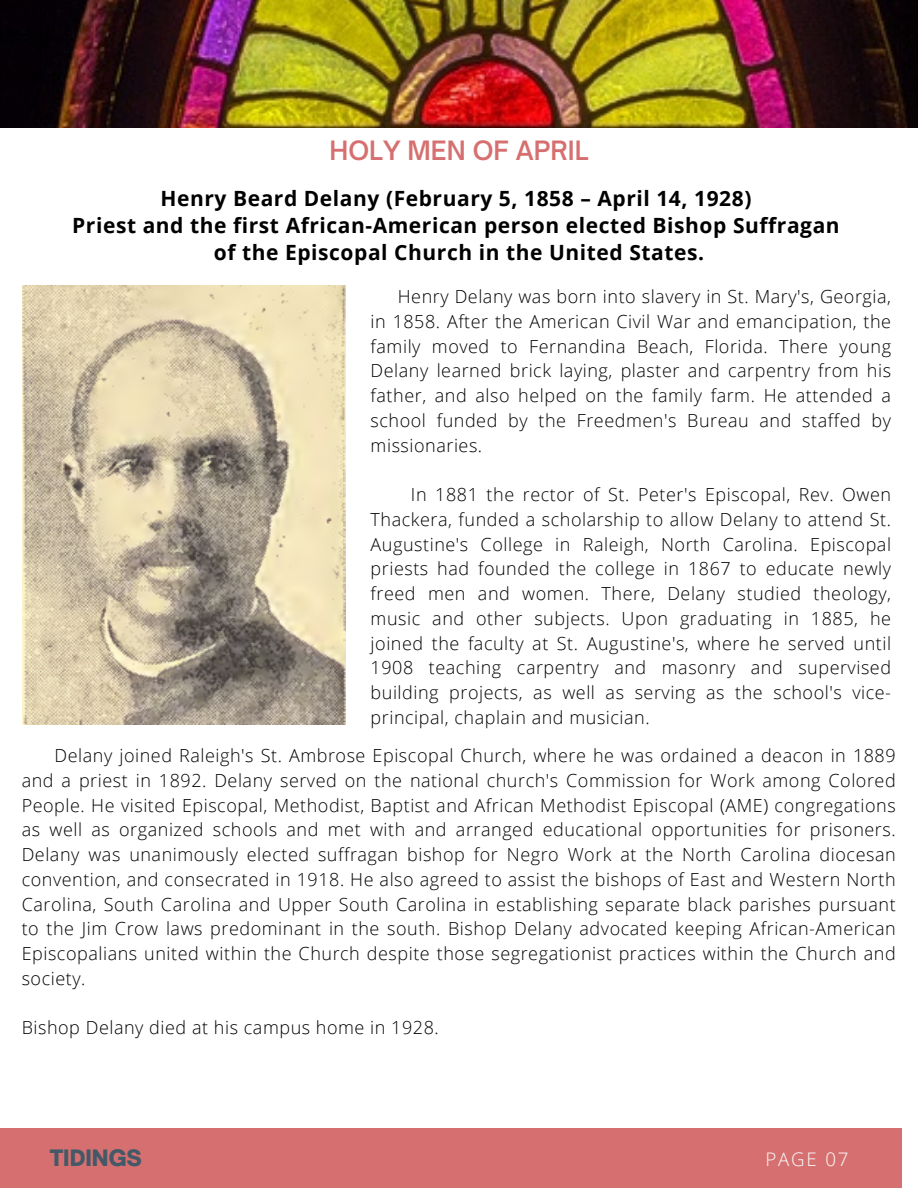
<style>
.page{position:relative;width:918px;height:1188px;background:#fff}
.page>*{position:absolute;margin:0;border:0;box-sizing:border-box;transform-origin:0 0}
.t1{font:600 25.5px "Open Sauce One";color:#d67070}
.t2{font:900 21.6px "Open Sauce One";color:#435967}
.t3{font:700 21px "Open Sans";letter-spacing:.025em;color:#000}
.t4{font:300 18.75px "Open Sans";letter-spacing:.1em;color:#fafafa}
.t5{font:300 18px/24.8px "Open Sans";letter-spacing:.03em;color:#000;text-align:justify}
</style>
<div class="page">
<div style="left:0;top:1128px;width:901px;height:60px;background:#d67070"></div>
<img style="left:0;top:0;width:918px;height:127px">
<img style="left:23px;top:286px;width:323px;height:438px">
<p class="t1" style="left:329px;top:135px;width:261px">HOLY MEN OF APRIL</p>
<p class="t3" style="left:160px;top:184px;width:593px">Henry Beard Delany (February 5, 1858 – April 14, 1928)</p>
<p class="t3" style="left:72px;top:211px;width:769px">Priest and the first African-American person elected Bishop Suffragan</p>
<p class="t3" style="left:214px;top:238px;width:492px">of the Episcopal Church in the United States.</p>
<p class="t5" style="left:371px;top:284px;width:522px;text-indent:27px">Henry Delany was born into slavery in St. Mary's, Georgia, in 1858. After the American Civil War and emancipation, the family moved to Fernandina Beach, Florida. There young Delany learned brick laying, plaster and carpentry from his father, and also helped on the family farm. He attended a school funded by the Freedmen's Bureau and staffed by missionaries.</p>
<p class="t5" style="left:371px;top:482px;width:522px;text-indent:40px">In 1881 the rector of St. Peter's Episcopal, Rev. Owen Thackera, funded a scholarship to allow Delany to attend St.<br>Augustine's College in Raleigh, North Carolina. Episcopal priests had founded the college in 1867 to educate newly freed men and women. There, Delany studied theology, music and other subjects. Upon graduating in 1885, he joined the faculty at St. Augustine's, where he served until 1908 teaching carpentry and masonry and supervised building projects, as well as serving as the school's vice&shy;principal, chaplain and musician.</p>
<p class="t5" style="left:22px;top:743px;width:876px;text-indent:33px">Delany joined Raleigh's St. Ambrose Episcopal Church, where he was ordained a deacon in 1889 and a priest in 1892. Delany served on the national church's Commission for Work among Colored People. He visited Episcopal, Methodist, Baptist and African Methodist Episcopal (AME) congregations as well as organized schools and met with and arranged educational opportunities for prisoners.<br>Delany was unanimously elected suffragan bishop for Negro Work at the North Carolina diocesan convention, and consecrated in 1918. He also agreed to assist the bishops of East and Western North Carolina, South Carolina and Upper South Carolina in establishing separate black parishes pursuant to the Jim Crow laws predominant in the south. Bishop Delany advocated keeping African-American Episcopalians united within the Church despite those segregationist practices within the Church and society.</p>
<p class="t5" style="left:22px;top:1015px;width:419px">Bishop Delany died at his campus home in 1928.</p>
<p class="t2" style="left:50px;top:1144px;width:94px">TIDINGS</p>
<p class="t4" style="left:765px;top:1146px;width:85px">PAGE 07</p>
</div>
